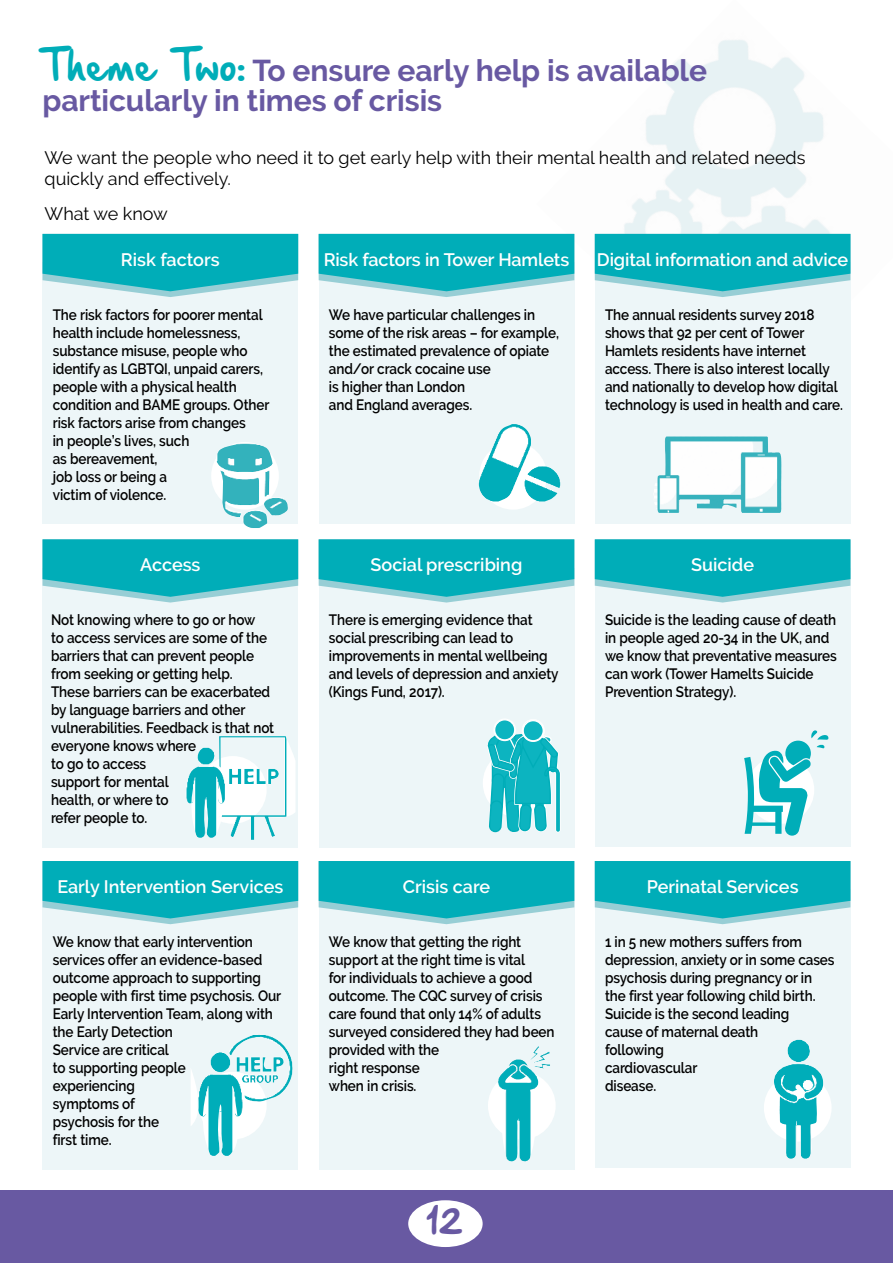
<style>
.page{position:relative;width:893px;height:1263px;background:#fff}
.page>*{position:absolute;margin:0;border:0;box-sizing:border-box;transform-origin:0 0}
.t1{font:700 30px/30px "Raleway";letter-spacing:-.005em;color:#6859a2}
.t2{font:30px "Hand Of Sean Demo";color:#6859a2}
.t3{font:600 18px "Raleway";color:#fff}
.t4{font:18px/21.6px "Raleway";letter-spacing:-.005em;color:#000}
.t5{font:600 15px/18px "Raleway";letter-spacing:-.005em;color:#000;scale:.9 1}
.s1{font-family:"Hand Of Sean Demo";font-weight:400;font-size:36px;color:#00adb8}
</style>
<div class="page">
<img style="left:536px;top:40px;width:315px;height:368px">
<div style="left:0;top:1191px;width:893px;height:72px;background:#6859a2"></div>
<div style="left:408px;top:1200px;width:75px;height:47px;background:#fff;border-radius:50%"></div>
<div style="left:43px;top:263px;width:255px;height:261px;background:#edf6f8"></div>
<svg style="left:43px;top:234px;width:255px;height:63px;background:#2eb9c3"></svg>
<div style="left:319px;top:263px;width:255px;height:261px;background:#edf6f8"></div>
<svg style="left:319px;top:234px;width:255px;height:63px;background:#2eb9c3"></svg>
<div style="left:595px;top:263px;width:255px;height:261px;background:#edf6f8"></div>
<svg style="left:595px;top:234px;width:255px;height:63px;background:#2eb9c3"></svg>
<div style="left:43px;top:568px;width:255px;height:279px;background:#edf6f8"></div>
<svg style="left:43px;top:539px;width:255px;height:63px;background:#2db9c3"></svg>
<div style="left:319px;top:568px;width:255px;height:279px;background:#edf6f8"></div>
<svg style="left:319px;top:539px;width:255px;height:63px;background:#2db9c3"></svg>
<div style="left:595px;top:568px;width:255px;height:278px;background:#edf6f8"></div>
<svg style="left:595px;top:539px;width:255px;height:63px;background:#2db9c3"></svg>
<div style="left:43px;top:890px;width:255px;height:279px;background:#edf6f8"></div>
<svg style="left:43px;top:861px;width:255px;height:63px;background:#2db9c3"></svg>
<div style="left:319px;top:890px;width:255px;height:279px;background:#edf6f8"></div>
<svg style="left:319px;top:861px;width:255px;height:63px;background:#2db9c3"></svg>
<div style="left:595px;top:890px;width:255px;height:278px;background:#edf6f8"></div>
<svg style="left:595px;top:861px;width:255px;height:63px;background:#2db9c3"></svg>
<img style="left:654px;top:436px;width:128px;height:77px">
<div style="left:479px;top:442px;width:68px;height:68px;background:#fff;border-radius:50%"></div>
<svg style="left:488px;top:1072px;width:68px;height:67px;background:#98dde2"></svg>
<img style="left:478px;top:424px;width:82px;height:78px">
<img style="left:211px;top:444px;width:77px;height:84px">
<svg style="left:486px;top:719px;width:75px;height:114px"></svg>
<img style="left:186px;top:736px;width:109px;height:104px">
<svg style="left:744px;top:730px;width:85px;height:106px"></svg>
<img style="left:191px;top:1034px;width:102px;height:122px">
<img style="left:498px;top:1046px;width:52px;height:43px">
<div style="left:764px;top:1074px;width:68px;height:67px;background:#fff;border-radius:50%"></div>
<img style="left:774px;top:1040px;width:49px;height:118px">
<h1 class="t1" style="left:43px;top:56px;width:666px"><span class="s1">Theme Two:</span> To ensure early help is available particularly in times of crisis</h1>
<p class="t4" style="left:45px;top:146px;width:762px">We want the people who need it to get early help with their mental health and related needs quickly and effectively.</p>
<p class="t4" style="left:45px;top:202px;width:125px">What we know</p>
<p class="t3" style="left:121px;top:249px;width:100px">Risk factors</p>
<p class="t5" style="left:53px;top:305px;width:242px">The risk factors for poorer mental health include homelessness, substance misuse, people who identify as LGBTQI, unpaid carers, people with a physical health condition and BAME groups. Other risk factors arise from changes<br>in people’s lives, such<br>as bereavement,<br>job loss or being a<br>victim of violence.</p>
<p class="t3" style="left:140px;top:554px;width:62px">Access</p>
<p class="t5" style="left:51px;top:611px;width:249px">Not knowing where to go or how<br>to access services are some of the barriers that can prevent people from seeking or getting help.<br>These barriers can be exacerbated by language barriers and other vulnerabilities. Feedback is that not everyone knows where<br>to go to access<br>support for mental<br>health, or where to<br>refer people to.</p>
<p class="t3" style="left:57px;top:876px;width:227px">Early Intervention Services</p>
<p class="t5" style="left:53px;top:932px;width:255px">We know that early intervention services offer an evidence-based outcome approach to supporting people with first time psychosis. Our<br>Early Intervention Team, along with the Early Detection<br>Service are critical<br>to supporting people<br>experiencing<br>symptoms of<br>psychosis for the<br>first time.</p>
<p class="t3" style="left:324px;top:249px;width:247px">Risk factors in Tower Hamlets</p>
<p class="t5" style="left:329px;top:305px;width:257px">We have particular challenges in some of the risk areas – for example, the estimated prevalence of opiate and/or crack cocaine use<br>is higher than London<br>and England averages.</p>
<p class="t3" style="left:597px;top:249px;width:253px">Digital information and advice</p>
<p class="t5" style="left:605px;top:305px;width:266px">The annual residents survey 2018 shows that 92 per cent of Tower Hamlets residents have internet access. There is also interest locally and nationally to develop how digital technology is used in health and care.</p>
<p class="t3" style="left:371px;top:554px;width:153px">Social prescribing</p>
<p class="t5" style="left:329px;top:611px;width:257px">There is emerging evidence that social prescribing can lead to improvements in mental wellbeing and levels of depression and anxiety (Kings Fund, 2017).</p>
<p class="t3" style="left:691px;top:554px;width:64px">Suicide</p>
<p class="t5" style="left:605px;top:611px;width:259px">Suicide is the leading cause of death in people aged 20-34 in the UK, and we know that preventative measures can work (Tower Hamelts Suicide<br>Prevention Strategy).</p>
<p class="t3" style="left:403px;top:876px;width:89px">Crisis care</p>
<p class="t5" style="left:329px;top:932px;width:252px">We know that getting the right support at the right time is vital<br>for individuals to achieve a good outcome. The CQC survey of crisis care found that only 14% of adults surveyed considered they had been provided with the<br>right response<br>when in crisis.</p>
<h1 class="t2" style="left:426px;top:1206px;width:37px">12</h1>
<p class="t3" style="left:647px;top:876px;width:153px">Perinatal Services</p>
<p class="t5" style="left:605px;top:932px;width:257px">1 in 5 new mothers suffers from depression, anxiety or in some cases psychosis during pregnancy or in the first year following child birth.<br>Suicide is the second leading<br>cause of maternal death<br>following<br>cardiovascular<br>disease.</p>
</div>
